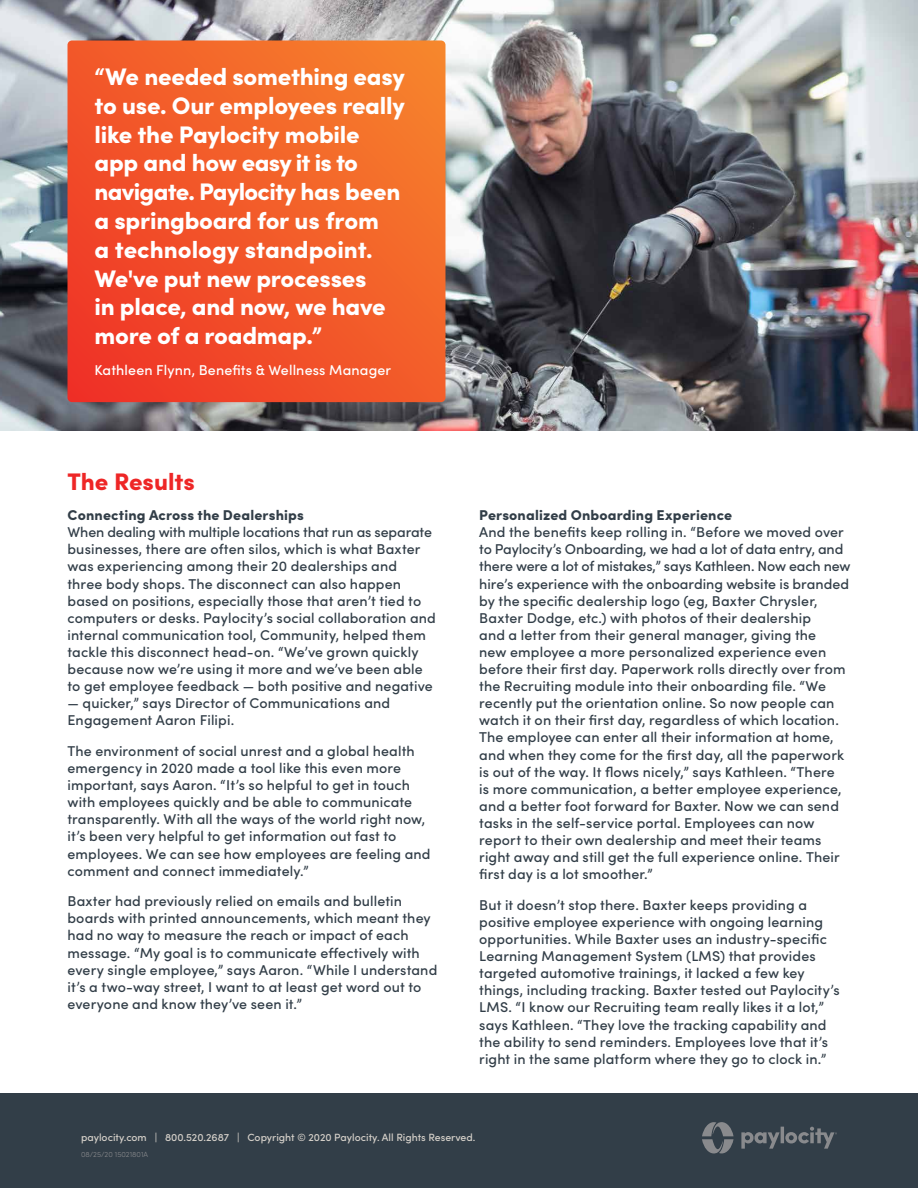
<style>
.page{position:relative;width:918px;height:1188px;background:#fff}
.page>*{position:absolute;margin:0;border:0;box-sizing:border-box;transform-origin:0 0}
.t1{font:900 24px/28.8px "Sofia Pro";letter-spacing:-.01em;color:#fff}
.t2{font:900 24px "Sofia Pro";color:#ee2626}
.t3{font:500 14.25px/17.1px "Sofia Pro";letter-spacing:.01em;color:#323e48}
.t4{font:900 14.25px "Sofia Pro";letter-spacing:.01em;color:#323e48}
.t5{font:500 14.25px "Sofia Pro";letter-spacing:.01em;color:#fff}
.t6{font:500 10.5px "Sofia Pro";color:#d6d1ca}
.t7{font:300 7.5px "Sofia Pro";color:#898a8d}
</style>
<div class="page">
<div style="left:0;top:1094px;width:918px;height:94px;background:#323e48"></div>
<svg style="left:702px;top:1122px;width:32px;height:31px"></svg>
<svg style="left:741px;top:1127px;width:96px;height:22px"></svg>
<img style="left:0;top:0;width:918px;height:430px">
<svg style="left:68px;top:40px;width:378px;height:362px;background:#f25a29"></svg>
<p class="t1" style="left:94px;top:60px;width:312px">“We needed something easy to use. Our employees really like the Paylocity mobile app and how easy it is to navigate. Paylocity has been a springboard for us from<br>a technology standpoint.<br>We've put new processes<br>in place, and now, we have more of a roadmap.”</p>
<p class="t5" style="left:94px;top:359px;width:298px">Kathleen Flynn, Benefits &amp; Wellness Manager</p>
<h1 class="t2" style="left:68px;top:462px;width:129px">The Results</h1>
<p class="t4" style="left:68px;top:504px;width:238px">Connecting Across the Dealerships</p>
<p class="t3" style="left:68px;top:523px;width:370px">When dealing with multiple locations that run as separate businesses, there are often silos, which is what Baxter was experiencing among their 20 dealerships and<br>three body shops. The disconnect can also happen based on positions, especially those that aren’t tied to computers or desks. Paylocity’s social collaboration and internal communication tool, Community, helped them tackle this disconnect head-on. “We’ve grown quickly because now we’re using it more and we’ve been able to get employee feedback — both positive and negative</p>
<p class="t3" style="left:68px;top:694px;width:324px">— quicker,” says Director of Communications and<br>Engagement Aaron Filipi.</p>
<p class="t3" style="left:68px;top:742px;width:365px">The environment of social unrest and a global health emergency in 2020 made a tool like this even more important, says Aaron. “It’s so helpful to get in touch with employees quickly and be able to communicate transparently. With all the ways of the world right now, it’s been very helpful to get information out fast to employees. We can see how employees are feeling and comment and connect immediately.”</p>
<p class="t3" style="left:68px;top:892px;width:371px">Baxter had previously relied on emails and bulletin boards with printed announcements, which meant they had no way to measure the reach or impact of each message. “My goal is to communicate effectively with every single employee,” says Aaron. “While I understand it’s a two-way street, I want to at least get word out to everyone and know they’ve seen it.”</p>
<p class="t4" style="left:479px;top:504px;width:255px">Personalized Onboarding Experience</p>
<p class="t3" style="left:479px;top:523px;width:373px">And the benefits keep rolling in. “Before we moved over to Paylocity’s Onboarding, we had a lot of data entry, and there were a lot of mistakes,” says Kathleen. Now each new hire’s experience with the onboarding website is branded by the specific dealership logo (eg, Baxter Chrysler, Baxter Dodge, etc.) with photos of their dealership<br>and a letter from their general manager, giving the<br>new employee a more personalized experience even before their first day. Paperwork rolls directly over from the Recruiting module into their onboarding file. “We recently put the orientation online. So now people can watch it on their first day, regardless of which location.<br>The employee can enter all their information at home, and when they come for the first day, all the paperwork is out of the way. It flows nicely,” says Kathleen. “There<br>is more communication, a better employee experience, and a better foot forward for Baxter. Now we can send tasks in the self-service portal. Employees can now report to their own dealership and meet their teams right away and still get the full experience online. Their first day is a lot smoother.”</p>
<p class="t3" style="left:479px;top:895px;width:362px">But it doesn’t stop there. Baxter keeps providing a positive employee experience with ongoing learning opportunities. While Baxter uses an industry-specific Learning Management System (LMS) that provides targeted automotive trainings, it lacked a few key things, including tracking. Baxter tested out Paylocity’s LMS. “I know our Recruiting team really likes it a lot,” says Kathleen. “They love the tracking capability and the ability to send reminders. Employees love that it’s right in the same platform where they go to clock in.”</p>
<p class="t6" style="left:81px;top:1130px;width:396px">paylocity.com | 800.520.2687 | Copyright © 2020 Paylocity. All Rights Reserved.</p>
<p class="t7" style="left:81px;top:1149px;width:69px">08/25/20 15021801A</p>
</div>
